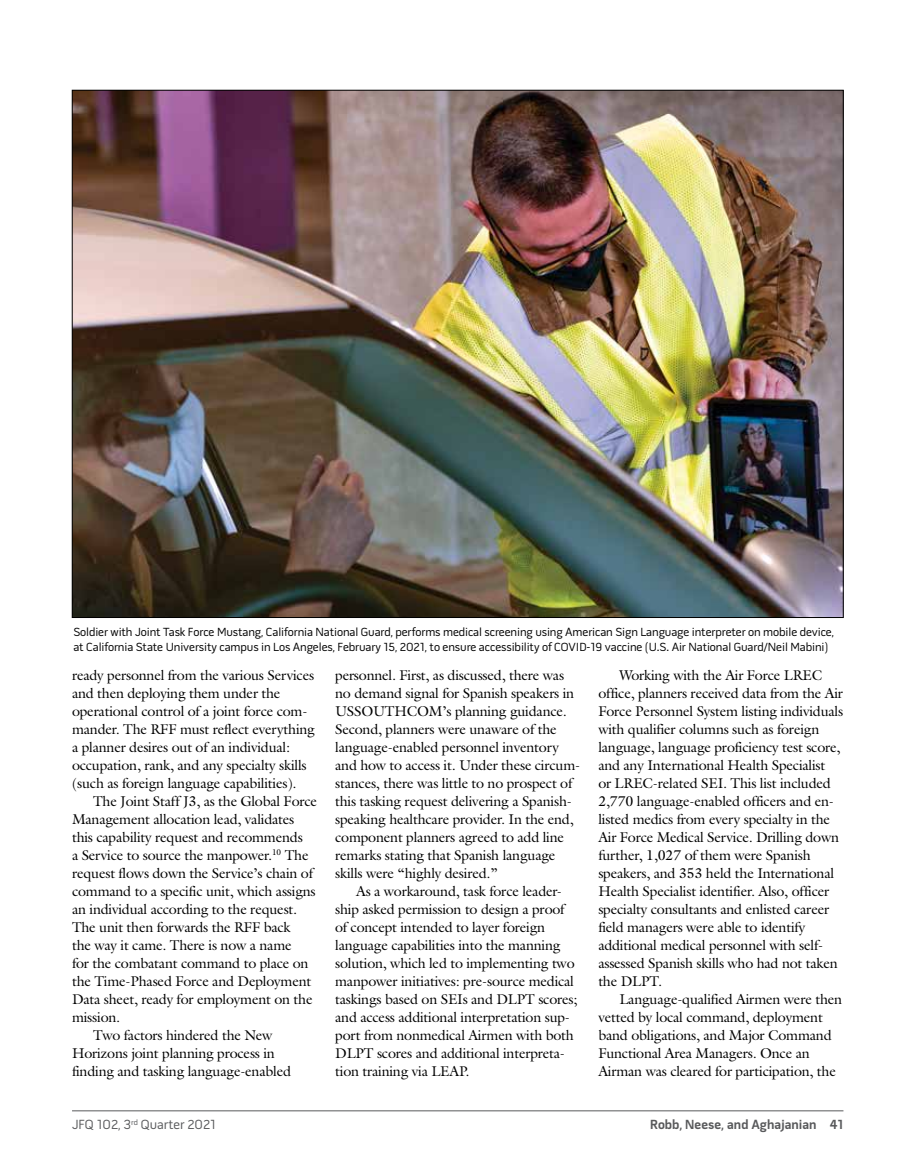
<style>
.page{position:relative;width:905px;height:1175px;background:#fff}
.page>*{position:absolute;margin:0;border:0;box-sizing:border-box;transform-origin:0 0}
.t1{font:14.25px/18px "Galliard Std";letter-spacing:-.015em;color:#000}
.t2{font:700 13.5px "Pill Gothic 600 mg";color:#58595b}
.t3{font:13.5px "Pill Gothic 600 mg";color:#58595b}
.t4{font:12px/15px "Pill Gothic 600 mg";letter-spacing:-.005em;color:#000}
</style>
<div class="page">
<hr style="left:72px;top:1110px;width:771px;height:1px;background:#58595b">
<img style="left:74px;top:92px;width:767px;height:523px">
<p class="t4" style="left:73px;top:625px;width:762px">Soldier with Joint Task Force Mustang, California National Guard, performs medical screening using American Sign Language interpreter on mobile device, at California State University campus in Los Angeles, February 15, 2021, to ensure accessibility of COVID-19 vaccine (U.S. Air National Guard/Neil Mabini)</p>
<p class="t1" style="left:72px;top:665px;width:244px">ready personnel from the various Services and then deploying them under the operational control of a joint force com&shy;mander. The RFF must reflect everything a planner desires out of an individual: occupation, rank, and any specialty skills (such as foreign language capabilities).</p>
<p class="t1" style="left:93px;top:791px;width:226px">The Joint Staff J3, as the Global Force</p>
<p class="t1" style="left:72px;top:809px;width:224px">Management allocation lead, validates</p>
<p class="t1" style="left:72px;top:827px;width:232px">this capability request and recommends</p>
<p class="t1" style="left:72px;top:845px;width:238px">a Service to source the manpower.<sup>10</sup> The</p>
<p class="t1" style="left:72px;top:863px;width:242px">request flows down the Service’s chain of</p>
<p class="t1" style="left:72px;top:881px;width:245px">command to a specific unit, which assigns</p>
<p class="t1" style="left:72px;top:899px;width:227px">an individual according to the request.</p>
<p class="t1" style="left:72px;top:917px;width:220px">The unit then forwards the RFF back</p>
<p class="t1" style="left:72px;top:935px;width:221px">the way it came. There is now a name</p>
<p class="t1" style="left:72px;top:953px;width:238px">for the combatant command to place on</p>
<p class="t1" style="left:72px;top:971px;width:241px">the Time-Phased Force and Deployment</p>
<p class="t1" style="left:72px;top:989px;width:242px">Data sheet, ready for employment on the</p>
<p class="t1" style="left:72px;top:1007px;width:50px">mission.</p>
<p class="t1" style="left:93px;top:1025px;width:181px">Two factors hindered the New</p>
<p class="t1" style="left:72px;top:1043px;width:204px">Horizons joint planning process in</p>
<p class="t1" style="left:72px;top:1061px;width:220px">finding and tasking language-enabled</p>
<p class="t1" style="left:335px;top:665px;width:247px">personnel. First, as discussed, there was no demand signal for Spanish speakers in USSOUTHCOM’s planning guidance.<br>Second, planners were unaware of the language-enabled personnel inventory and how to access it. Under these circum&shy;stances, there was little to no prospect of this tasking request delivering a Spanish&shy;speaking healthcare provider. In the end, component planners agreed to add line remarks stating that Spanish language skills were “highly desired.”</p>
<p class="t1" style="left:335px;top:881px;width:244px;text-indent:21px">As a workaround, task force leader&shy;ship asked permission to design a proof of concept intended to layer foreign language capabilities into the manning solution, which led to implementing two manpower initiatives: pre-source medical taskings based on SEIs and DLPT scores; and access additional interpretation sup&shy;port from nonmedical Airmen with both DLPT scores and additional interpreta&shy;tion training via LEAP.</p>
<p class="t1" style="left:598px;top:665px;width:246px;text-indent:21px">Working with the Air Force LREC office, planners received data from the Air Force Personnel System listing individuals with qualifier columns such as foreign language, language proficiency test score, and any International Health Specialist<br>or LREC-related SEI. This list included 2,770 language-enabled officers and en&shy;listed medics from every specialty in the Air Force Medical Service. Drilling down further, 1,027 of them were Spanish speakers, and 353 held the International Health Specialist identifier. Also, officer specialty consultants and enlisted career field managers were able to identify additional medical personnel with self&shy;assessed Spanish skills who had not taken the DLPT.</p>
<p class="t1" style="left:598px;top:989px;width:245px;text-indent:21px">Language-qualified Airmen were then vetted by local command, deployment band obligations, and Major Command Functional Area Managers. Once an Airman was cleared for participation, the</p>
<p class="t3" style="left:72px;top:1119px;width:146px">JFQ 102, 3<sup>rd</sup> Quarter 2021</p>
<p class="t2" style="left:650px;top:1119px;width:195px">Robb, Neese, and Aghajanian 41</p>
</div>
